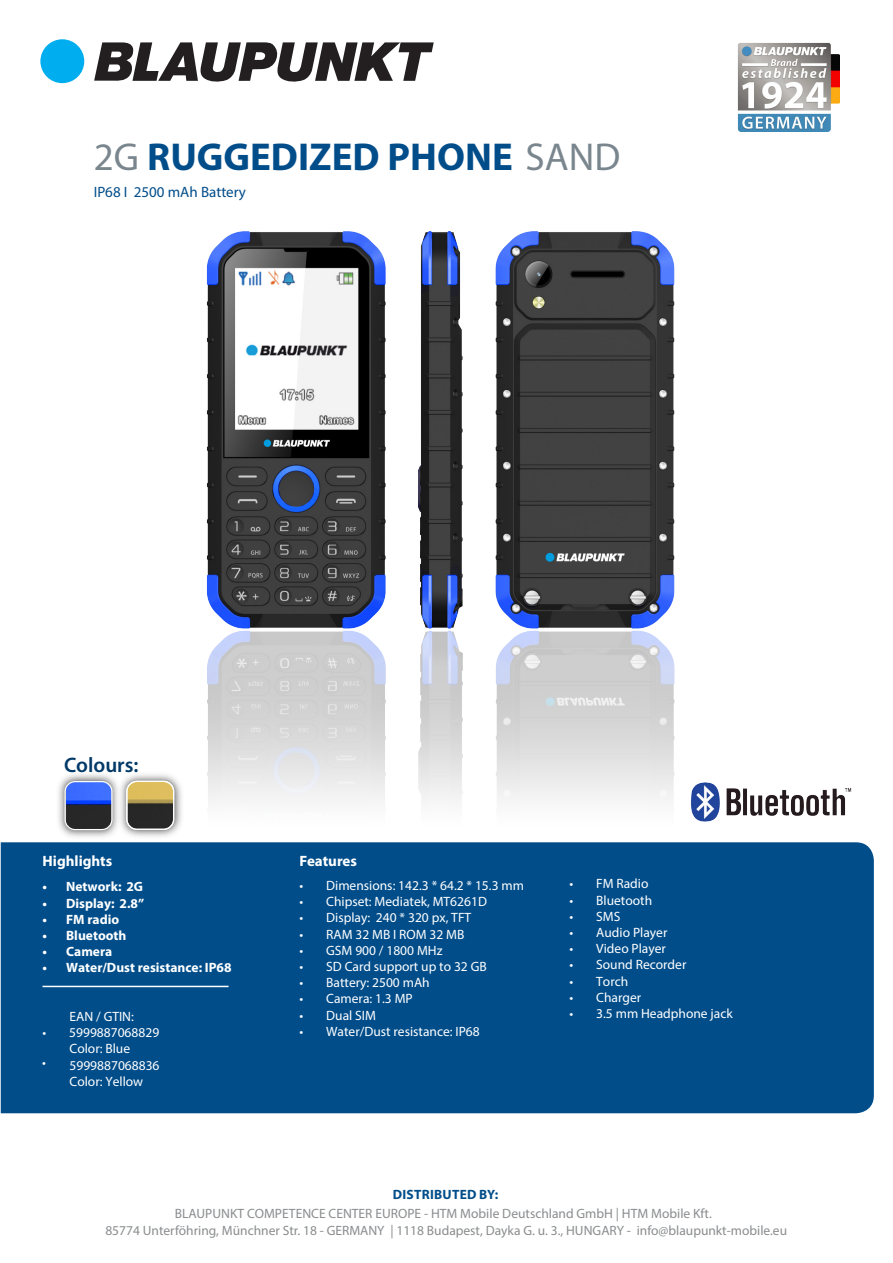
<style>
.page{position:relative;width:893px;height:1263px;background:#fff}
.page>*{position:absolute;margin:0;border:0;box-sizing:border-box;transform-origin:0 0}
.t1{font:700 39px "Myriad Pro";color:#004d8a}
.t2{font:600 21px "Myriad Pro";color:#003968}
.t3{font:15px "Myriad Pro";color:#004d8a}
.t4{font:700 15px "Myriad Pro";color:#fff}
.t5{font:13.5px/16.2px "Myriad Pro";color:#fff}
.t6{font:13.5px/16.2px "Myriad Pro";color:#8a8c8e;text-align:center}
.t7{font:700 13.5px "Myriad Pro";color:#fff}
.t8{font:700 13.5px "Myriad Pro";letter-spacing:.02em;color:#004d8a}
.s1{font-weight:400;color:#7a868e}
</style>
<div class="page">
<img style="left:737px;top:42px;width:102px;height:89px">
<img style="left:206px;top:231px;width:469px;height:572px">
<div style="left:40px;top:39px;width:44px;height:44px;background:#00aeef;border-radius:50%"></div>
<svg style="left:94px;top:42px;width:340px;height:40px"></svg>
<div style="left:1px;top:842px;width:873px;height:271px;background:#004d8a"></div>
<hr style="left:43px;top:986px;width:186px;height:1px;background:#fff">
<img style="left:691px;top:782px;width:161px;height:40px">
<img style="left:52px;top:774px;width:61px;height:71px">
<img style="left:66px;top:782px;width:46px;height:47px">
<img style="left:113px;top:774px;width:75px;height:73px">
<img style="left:127px;top:782px;width:46px;height:47px">
<div style="left:65px;top:781px;width:47px;height:49px;border:1px solid #fff;border-radius:10px"></div>
<div style="left:126px;top:781px;width:48px;height:49px;border:1px solid #fff;border-radius:10px"></div>
<h1 class="t1" style="left:94px;top:132px;width:528px"><span class="s1">2G</span> RUGGEDIZED PHONE <span class="s1">SAND</span></h1>
<p class="t3" style="left:94px;top:183px;width:154px">IP68 I 2500 mAh Battery</p>
<h2 class="t2" style="left:64px;top:752px;width:76px">Colours:</h2>
<p class="t4" style="left:43px;top:851px;width:71px">Highlights</p>
<p class="t4" style="left:300px;top:851px;width:59px">Features</p>
<p class="t7" style="left:43px;top:878px;width:102px">• Network: 2G</p>
<p class="t7" style="left:43px;top:894px;width:103px">• Display: 2.8”</p>
<p class="t7" style="left:43px;top:910px;width:78px">• FM radio</p>
<p class="t7" style="left:43px;top:927px;width:85px">• Bluetooth</p>
<p class="t7" style="left:43px;top:943px;width:71px">• Camera</p>
<p class="t7" style="left:43px;top:959px;width:191px">• Water/Dust resistance: IP68</p>
<p class="t5" style="left:70px;top:1008px;width:66px">EAN / GTIN:</p>
<p class="t5" style="left:70px;top:1040px;width:92px">Color: Blue<br>5999887068836<br>Color: Yellow</p>
<p class="t5" style="left:43px;top:1024px;width:118px">• 5999887068829</p>
<p class="t5" style="left:42px;top:1054px;width:5px">•</p>
<p class="t5" style="left:300px;top:877px;width:226px">• Dimensions: 142.3 * 64.2 * 15.3 mm</p>
<p class="t5" style="left:300px;top:893px;width:189px">• Chipset: Mediatek, MT6261D</p>
<p class="t5" style="left:300px;top:909px;width:173px">• Display: 240 * 320 px, TFT</p>
<p class="t5" style="left:300px;top:926px;width:166px">• RAM 32 MB I ROM 32 MB</p>
<p class="t5" style="left:300px;top:942px;width:144px">• GSM 900 / 1800 MHz</p>
<p class="t5" style="left:300px;top:958px;width:189px">• SD Card support up to 32 GB</p>
<p class="t5" style="left:300px;top:974px;width:132px">• Battery: 2500 mAh</p>
<p class="t5" style="left:300px;top:990px;width:115px">• Camera: 1.3 MP</p>
<p class="t5" style="left:300px;top:1007px;width:78px">• Dual SIM</p>
<p class="t5" style="left:300px;top:1023px;width:182px">• Water/Dust resistance: IP68</p>
<p class="t5" style="left:570px;top:875px;width:80px">• FM Radio</p>
<p class="t5" style="left:570px;top:892px;width:84px">• Bluetooth</p>
<p class="t5" style="left:570px;top:908px;width:52px">• SMS</p>
<p class="t5" style="left:570px;top:924px;width:99px">• Audio Player</p>
<p class="t5" style="left:570px;top:940px;width:98px">• Video Player</p>
<p class="t5" style="left:570px;top:956px;width:118px">• Sound Recorder</p>
<p class="t5" style="left:570px;top:973px;width:60px">• Torch</p>
<p class="t5" style="left:570px;top:989px;width:73px">• Charger</p>
<p class="t5" style="left:570px;top:1005px;width:165px">• 3.5 mm Headphone jack</p>
<p class="t8" style="left:393px;top:1186px;width:107px">DISTRIBUTED BY:</p>
<p class="t6" style="left:105px;top:1205px;width:683px">BLAUPUNKT COMPETENCE CENTER EUROPE - HTM Mobile Deutschland GmbH | HTM Mobile Kft.<br>85774 Unterföhring, Münchner Str. 18 - GERMANY | 1118 Budapest, Dayka G. u. 3., HUNGARY - info@blaupunkt-mobile.eu</p>
</div>
